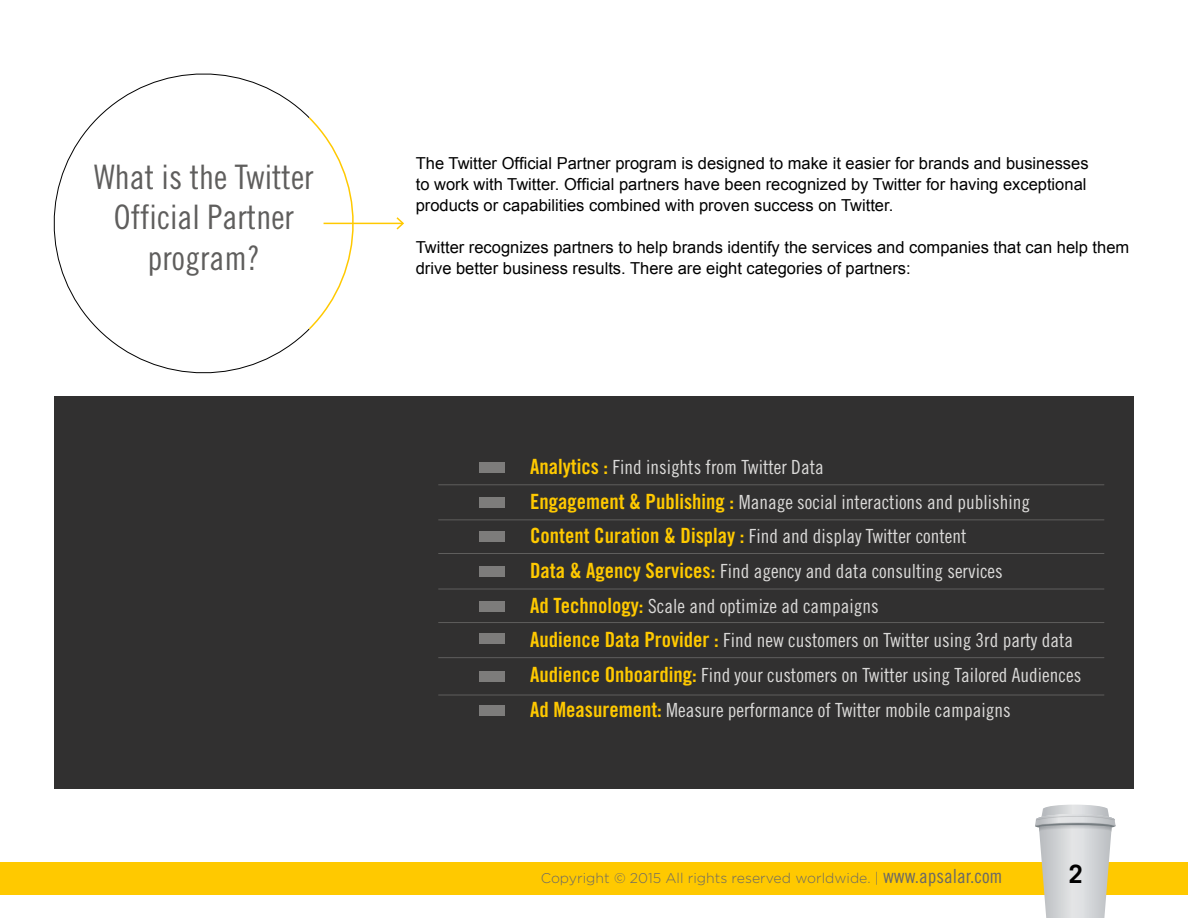
<style>
.page{position:relative;width:1188px;height:918px;background:#fff}
.page>*{position:absolute;margin:0;border:0;box-sizing:border-box;transform-origin:0 0}
.t1{font:33.75px/40.5px "Trade Gothic Cond Eighteen";color:#5f5e5d;text-align:center}
.t2{font:700 25.35px "Trade Gothic";color:#000}
.t3{font:19.5px "Trade Gothic Cond Eighteen";color:#dbdad9}
.t4{font:16.5px/21px "Arial";color:#000}
.t5{font:300 14.1px "Gotham";color:#696867}
.s1{font-family:"Trade Gothic Bold Cond Twenty";font-size:21px;color:#ffc900}
.s2{font-family:"Trade Gothic Cond Eighteen";font-weight:400;font-size:19.5px}
</style>
<div class="page">
<div style="left:54px;top:396px;width:1080px;height:392px;background:#313030"></div>
<div style="left:0;top:862px;width:1188px;height:33px;background:#ffc900"></div>
<svg style="left:53px;top:73px;width:255px;height:301px"></svg>
<svg style="left:307px;top:116px;width:61px;height:215px"></svg>
<hr style="left:324px;top:223px;width:79px;height:1px;background:#ffc900">
<svg style="left:395px;top:217px;width:9px;height:13px"></svg>
<svg style="left:1035px;top:805px;width:81px;height:113px"></svg>
<div style="left:480px;top:463px;width:25px;height:10px;background:#7d7c7b"></div>
<div style="left:480px;top:601px;width:25px;height:11px;background:#7d7c7b"></div>
<div style="left:480px;top:531px;width:25px;height:11px;background:#7d7c7b"></div>
<div style="left:480px;top:671px;width:25px;height:11px;background:#7d7c7b"></div>
<div style="left:480px;top:497px;width:25px;height:11px;background:#7d7c7b"></div>
<div style="left:480px;top:634px;width:25px;height:10px;background:#7d7c7b"></div>
<div style="left:480px;top:566px;width:25px;height:10px;background:#7d7c7b"></div>
<div style="left:480px;top:705px;width:25px;height:11px;background:#7d7c7b"></div>
<hr style="left:438px;top:485px;width:666px;height:1px;background:#5f5e5d">
<hr style="left:438px;top:520px;width:666px;height:1px;background:#5f5e5d">
<hr style="left:438px;top:553px;width:666px;height:1px;background:#5f5e5d">
<hr style="left:438px;top:589px;width:666px;height:1px;background:#5f5e5d">
<hr style="left:438px;top:622px;width:666px;height:1px;background:#5f5e5d">
<hr style="left:438px;top:657px;width:666px;height:1px;background:#5f5e5d">
<hr style="left:438px;top:695px;width:666px;height:1px;background:#5f5e5d">
<p class="t1" style="left:94px;top:156px;width:221px">What is the Twitter<br>Official Partner program?</p>
<p class="t4" style="left:416px;top:153px;width:674px">The Twitter Official Partner program is designed to make it easier for brands and businesses to work with Twitter. Official partners have been recognized by Twitter for having exceptional products or capabilities combined with proven success on Twitter.</p>
<p class="t4" style="left:416px;top:237px;width:715px">Twitter recognizes partners to help brands identify the services and companies that can help them drive better business results. There are eight categories of partners:</p>
<p class="t3" style="left:530px;top:456px;width:295px"><span class="s1">Analytics :</span> Find insights from Twitter Data</p>
<p class="t3" style="left:530px;top:490px;width:501px"><span class="s1">Engagement &amp; Publishing :</span> Manage social interactions and publishing</p>
<p class="t3" style="left:530px;top:525px;width:438px"><span class="s1">Content Curation &amp; Display :</span> Find and display Twitter content</p>
<p class="t3" style="left:530px;top:560px;width:474px"><span class="s1">Data &amp; Agency Services:</span> Find agency and data consulting services</p>
<p class="t3" style="left:530px;top:594px;width:350px"><span class="s1">Ad Technology:</span> Scale and optimize ad campaigns</p>
<p class="t3" style="left:530px;top:629px;width:545px"><span class="s1">Audience Data Provider :</span> Find new customers on Twitter using 3rd party data</p>
<p class="t3" style="left:530px;top:664px;width:553px"><span class="s1">Audience Onboarding:</span> Find your customers on Twitter using Tailored Audiences</p>
<p class="t3" style="left:530px;top:698px;width:482px"><span class="s1">Ad Measurement:</span> Measure performance of Twitter mobile campaigns</p>
<p class="t5" style="left:541px;top:869px;width:463px">Copyright © 2015 All rights reserved worldwide. | <span class="s2">www.apsalar.com</span></p>
<p class="t2" style="left:1069px;top:859px;width:16px">2</p>
</div>
